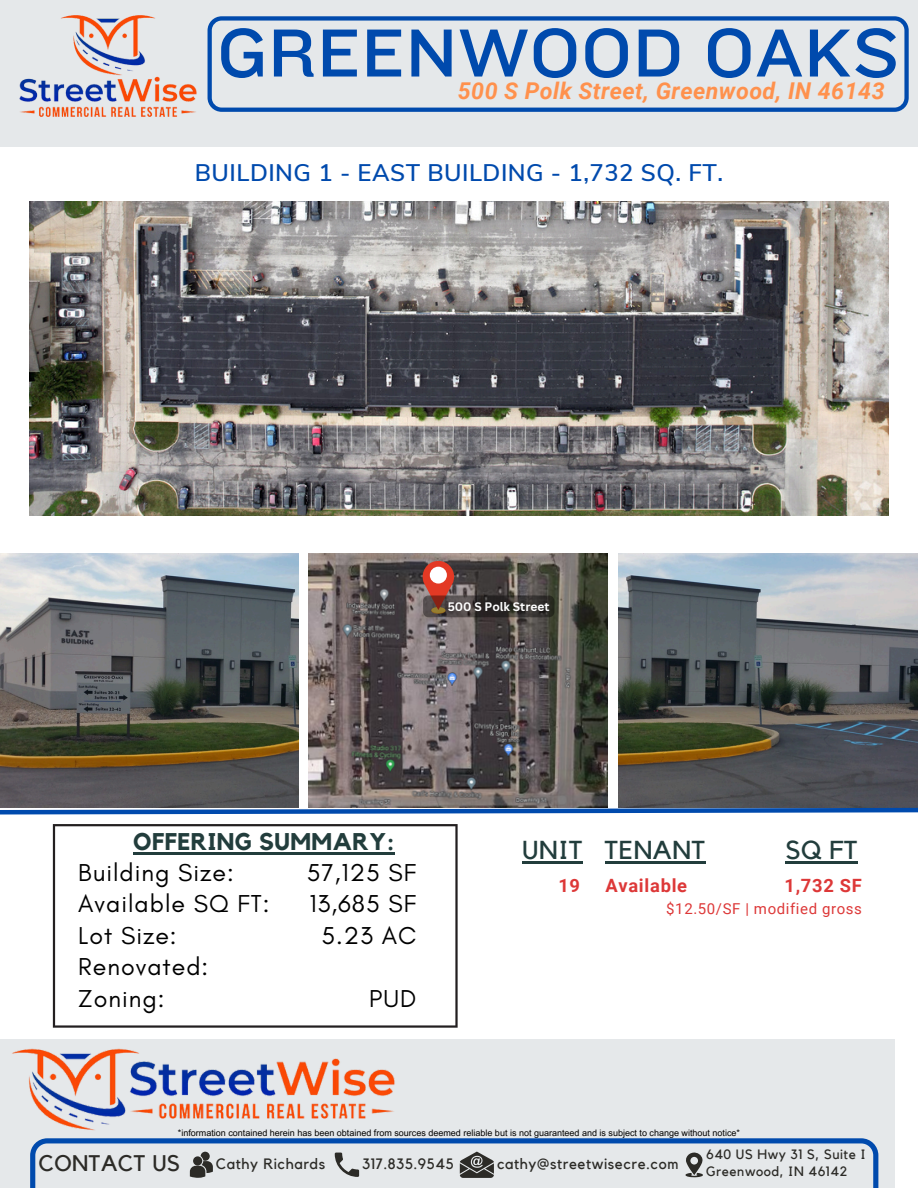
<style>
.page{position:relative;width:918px;height:1188px;background:#fff}
.page>*{position:absolute;margin:0;border:0;box-sizing:border-box;transform-origin:0 0}
.t1{font:70.5px "Knockout 32";letter-spacing:.02em;color:#004aad}
.t2{font:25.95px "Kollektif";letter-spacing:.02em;color:#223d3c}
.t3{font:24.9px/31.5px "Glacial Indifference";letter-spacing:.04em;color:#000}
.t4{font:700 24.15px "Kollektif";letter-spacing:.02em;color:#223d3c}
.t5{font:600 24px "Nunito Sans";letter-spacing:.02em;color:#004aad}
.t6{font:italic 700 23.1px "Roboto";letter-spacing:.02em;color:#ff914d}
.t7{font:22.5px "Kollektif";letter-spacing:.02em;color:#2c2b27}
.t8{font:700 18.3px "Roboto";letter-spacing:.04em;color:#dd3838}
.t9{font:15px "Kollektif";letter-spacing:.04em;color:#2c2b27}
.t10{font:15px "Roboto";letter-spacing:.04em;color:#dd3838}
.t11{font:13.5px "Kollektif";letter-spacing:.04em;color:#2c2b27}
.t12{font:700 12px "Canva Sans";color:#fff}
.t13{font:9px "Arial MT Pro";color:#000}
</style>
<div class="page">
<img style="left:0;top:553px;width:299px;height:253px">
<img style="left:309px;top:553px;width:299px;height:253px">
<img style="left:618px;top:553px;width:299px;height:253px">
<svg style="left:0;top:806px;width:918px;height:9px"></svg>
<svg style="left:53px;top:824px;width:405px;height:204px"></svg>
<hr style="left:133px;top:853px;width:262px;height:2px;background:#223d3c">
<svg style="left:423px;top:561px;width:131px;height:56px;background:#5e4944"></svg>
<div style="left:0;top:0;width:918px;height:146px;background:#e5e8ea"></div>
<img style="left:19px;top:15px;width:178px;height:102px">
<svg style="left:208px;top:16px;width:700px;height:96px"></svg>
<img style="left:29px;top:201px;width:860px;height:315px">
<hr style="left:522px;top:861px;width:61px;height:3px;background:#223d3c">
<hr style="left:605px;top:861px;width:101px;height:3px;background:#223d3c">
<hr style="left:786px;top:861px;width:72px;height:3px;background:#223d3c">
<div style="left:0;top:1039px;width:895px;height:149px;background:#e5e8ea"></div>
<img style="left:12px;top:919px;width:416px;height:212px">
<svg style="left:30px;top:1138px;width:848px;height:50px"></svg>
<h2 class="t1" style="left:217px;top:9px;width:683px">GREENWOOD OAKS</h2>
<p class="t6" style="left:458px;top:78px;width:428px">500 S Polk Street, Greenwood, IN 46143</p>
<h6 class="t5" style="left:195px;top:157px;width:530px">BUILDING 1 - EAST BUILDING - 1,732 SQ. FT.</h6>
<p class="t12" style="left:448px;top:598px;width:103px">500 S Polk Street</p>
<p class="t4" style="left:133px;top:831px;width:263px">OFFERING SUMMARY:</p>
<p class="t3" style="left:78px;top:856px;width:193px">Building Size:<br>Available SQ FT:<br>Lot Size:<br>Renovated:<br>Zoning:</p>
<h1 class="t3" style="left:307px;top:856px;width:111px;text-align:center">57,125 SF<br>13,685 SF<br>5.23 AC</h1>
<p class="t3" style="left:369px;top:982px;width:48px">PUD</p>
<p class="t2" style="left:522px;top:838px;width:185px">UNIT TENANT</p>
<p class="t2" style="left:786px;top:838px;width:73px">SQ FT</p>
<p class="t8" style="left:558px;top:875px;width:23px">19</p>
<p class="t8" style="left:605px;top:875px;width:83px">Available</p>
<p class="t8" style="left:784px;top:875px;width:79px">1,732 SF</p>
<p class="t10" style="left:666px;top:900px;width:197px">$12.50/SF | modified gross</p>
<p class="t13" style="left:178px;top:1130px;width:564px">*information contained herein has been obtained from sources deemed reliable but is not guaranteed and is subject to change without notice*</p>
<h4 class="t7" style="left:39px;top:1153px;width:143px">CONTACT US</h4>
<h3 class="t9" style="left:216px;top:1157px;width:111px">Cathy Richards</h3>
<h2 class="t9" style="left:362px;top:1157px;width:93px">317.835.9545</h2>
<p class="t9" style="left:497px;top:1157px;width:183px">cathy@streetwisecre.com</p>
<h3 class="t11" style="left:706px;top:1148px;width:161px">640 US Hwy 31 S, Suite I</h3>
<h3 class="t11" style="left:706px;top:1165px;width:143px">Greenwood, IN 46142</h3>
</div>
